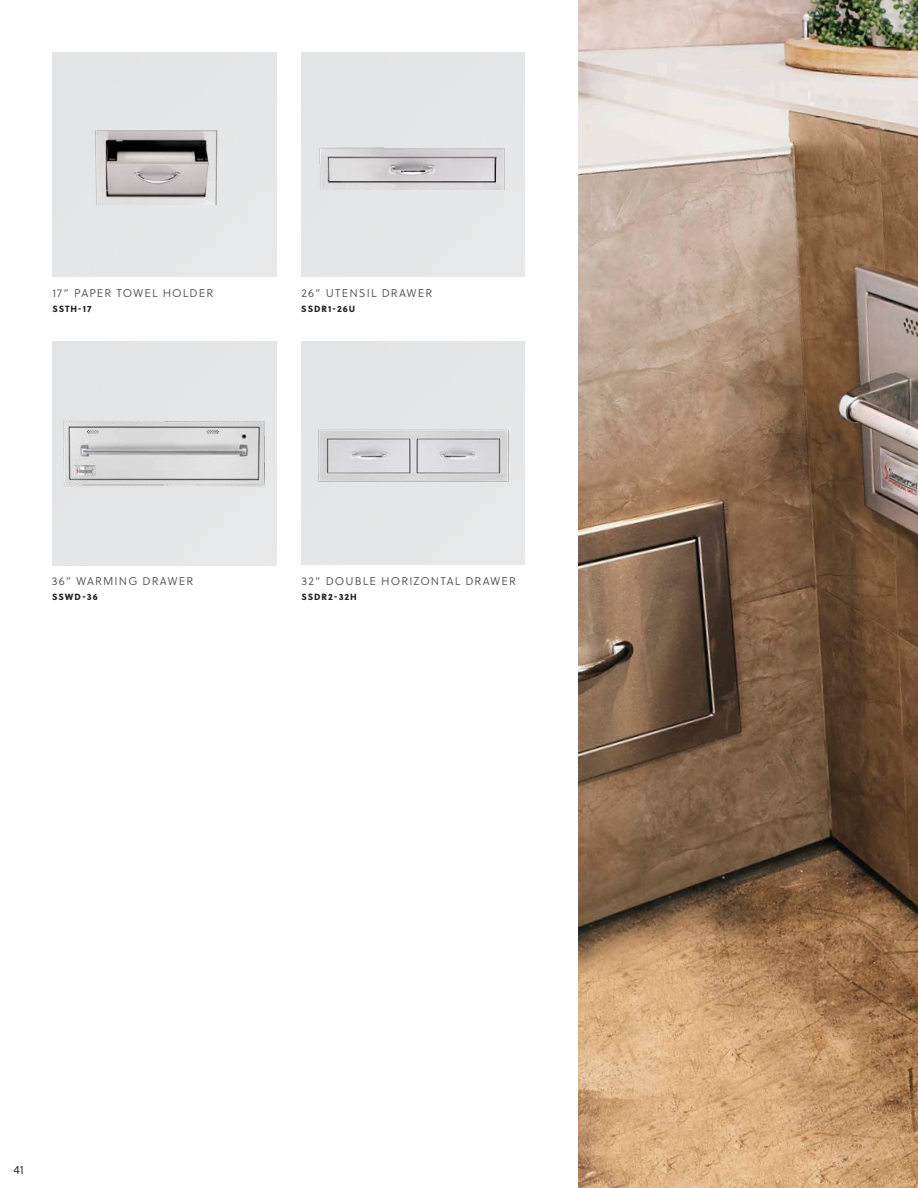
<style>
.page{position:relative;width:918px;height:1188px;background:#fff}
.page>*{position:absolute;margin:0;border:0;box-sizing:border-box;transform-origin:0 0}
.t1{font:12px "Soleil Lt";color:#181719}
.t2{font:11.25px "Soleil Lt";letter-spacing:.1em;color:#4b4c4d}
.t3{font:9px "Soleil Xb";letter-spacing:.1em;color:#24201f}
</style>
<div class="page">
<img style="left:93px;top:130px;width:126px;height:75px">
<img style="left:318px;top:429px;width:191px;height:54px">
<img style="left:319px;top:146px;width:188px;height:44px">
<img style="left:63px;top:421px;width:202px;height:65px">
<img style="left:579px;top:0;width:339px;height:1188px">
<p class="t2" style="left:52px;top:285px;width:162px">17” PAPER TOWEL HOLDER</p>
<p class="t3" style="left:52px;top:301px;width:41px">SSTH-17</p>
<p class="t2" style="left:301px;top:285px;width:132px">26” UTENSIL DRAWER</p>
<p class="t3" style="left:301px;top:301px;width:55px">SSDR1-26U</p>
<p class="t2" style="left:52px;top:573px;width:143px">36” WARMING DRAWER</p>
<p class="t3" style="left:52px;top:590px;width:47px">SSWD-36</p>
<p class="t2" style="left:302px;top:573px;width:216px">32” DOUBLE HORIZONTAL DRAWER</p>
<p class="t3" style="left:301px;top:589px;width:57px">SSDR2-32H</p>
<p class="t1" style="left:14px;top:1162px;width:12px">41</p>
</div>
